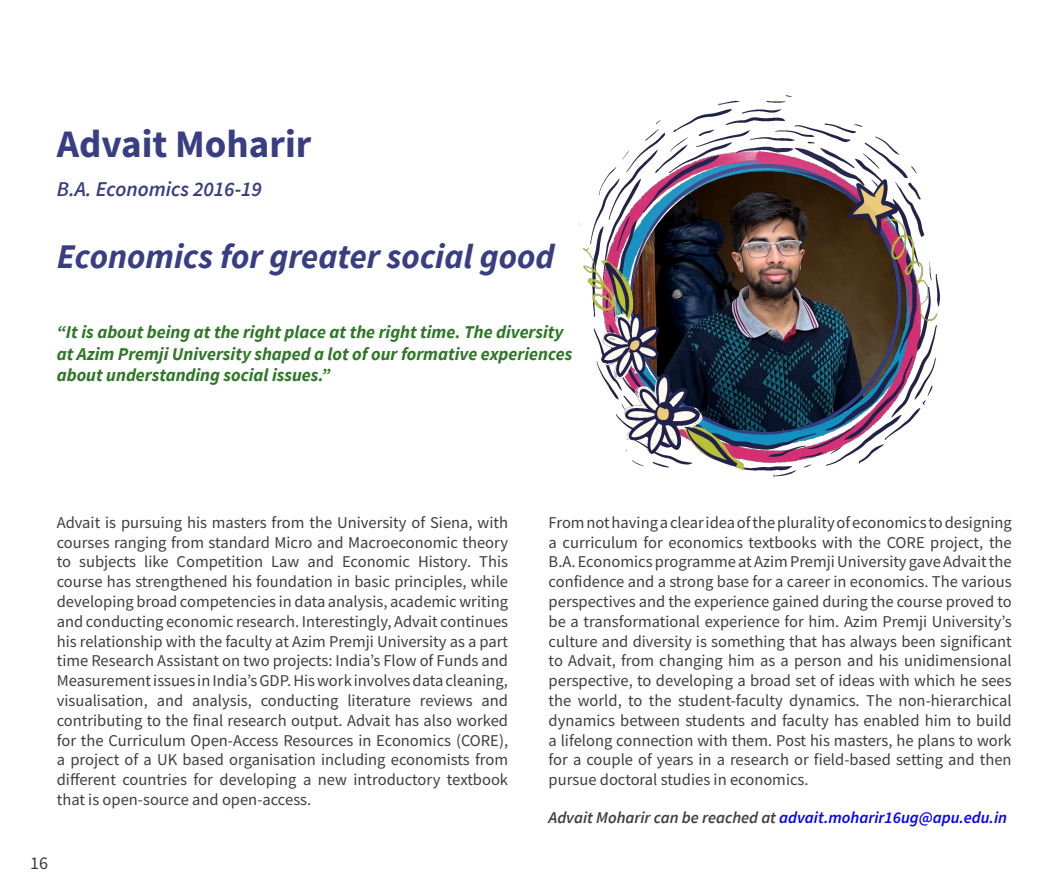
<style>
.page{position:relative;width:1064px;height:893px;background:#fff}
.page>*{position:absolute;margin:0;border:0;box-sizing:border-box;transform-origin:0 0}
.N1_Student_Name___He{font:700 39px "Source Sans Pro";color:#393e82}
.N1_Project_Title{font:italic 700 34.5px "Source Sans Pro";color:#393e82}
.N1_Student_Name___He-2{font:italic 600 21px "Source Sans Pro";color:#393e82}
.N1_Project_Title-2{font:italic 700 18px/21.6px "Source Sans Pro";color:#2f7728}
.t1{font:18px "Source Sans Pro";color:#3b3b3a}
.N1_Body_Copy{font:16.5px/19.8px "Source Sans Pro";color:#3e3e3e;text-align:justify}
.t2{font:italic 600 16.5px "Source Sans Pro";color:#00f}
.s1{color:#3e3e3e}
</style>
<div class="page">
<img style="left:578px;top:96px;width:362px;height:381px">
<p class="N1_Student_Name___He" style="left:57px;top:118px;width:256px">Advait Moharir</p>
<p class="N1_Student_Name___He-2" style="left:57px;top:175px;width:207px">B.A. Economics 2016-19</p>
<p class="N1_Project_Title" style="left:57px;top:233px;width:499px">Economics for greater social good</p>
<p class="N1_Project_Title-2" style="left:57px;top:321px;width:517px">“It is about being at the right place at the right time. The diversity at Azim Premji University shaped a lot of our formative experiences about understanding social issues.”</p>
<p class="N1_Body_Copy" style="left:57px;top:512px;width:452px">Advait is pursuing his masters from the University of Siena, with courses ranging from standard Micro and Macroeconomic theory to subjects like Competition Law and Economic History. This course has strengthened his foundation in basic principles, while developing broad competencies in data analysis, academic writing and conducting economic research. Interestingly, Advait continues his relationship with the faculty at Azim Premji University as a part time Research Assistant on two projects: India’s Flow of Funds and Measurement issues in India’s GDP. His work involves data cleaning, visualisation, and analysis, conducting literature reviews and contributing to the final research output. Advait has also worked for the Curriculum Open-Access Resources in Economics (CORE), a project of a UK based organisation including economists from different countries for developing a new introductory textbook that is open-source and open-access.</p>
<p class="N1_Body_Copy" style="left:548px;top:512px;width:464px">From not having a clear idea of the plurality of economics to designing a curriculum for economics textbooks with the CORE project, the B.A. Economics programme at Azim Premji University gave Advait the confidence and a strong base for a career in economics. The various perspectives and the experience gained during the course proved to be a transformational experience for him. Azim Premji University’s culture and diversity is something that has always been significant to Advait, from changing him as a person and his unidimensional perspective, to developing a broad set of ideas with which he sees the world, to the student-faculty dynamics. The non-hierarchical dynamics between students and faculty has enabled him to build a lifelong connection with them. Post his masters, he plans to work for a couple of years in a research or field-based setting and then pursue doctoral studies in economics.</p>
<p class="t2" style="left:548px;top:806px;width:460px"><span class="s1">Advait Moharir can be reached at</span> advait.moharir16ug@apu.edu.in</p>
<p class="t1" style="left:30px;top:852px;width:19px">16</p>
</div>
